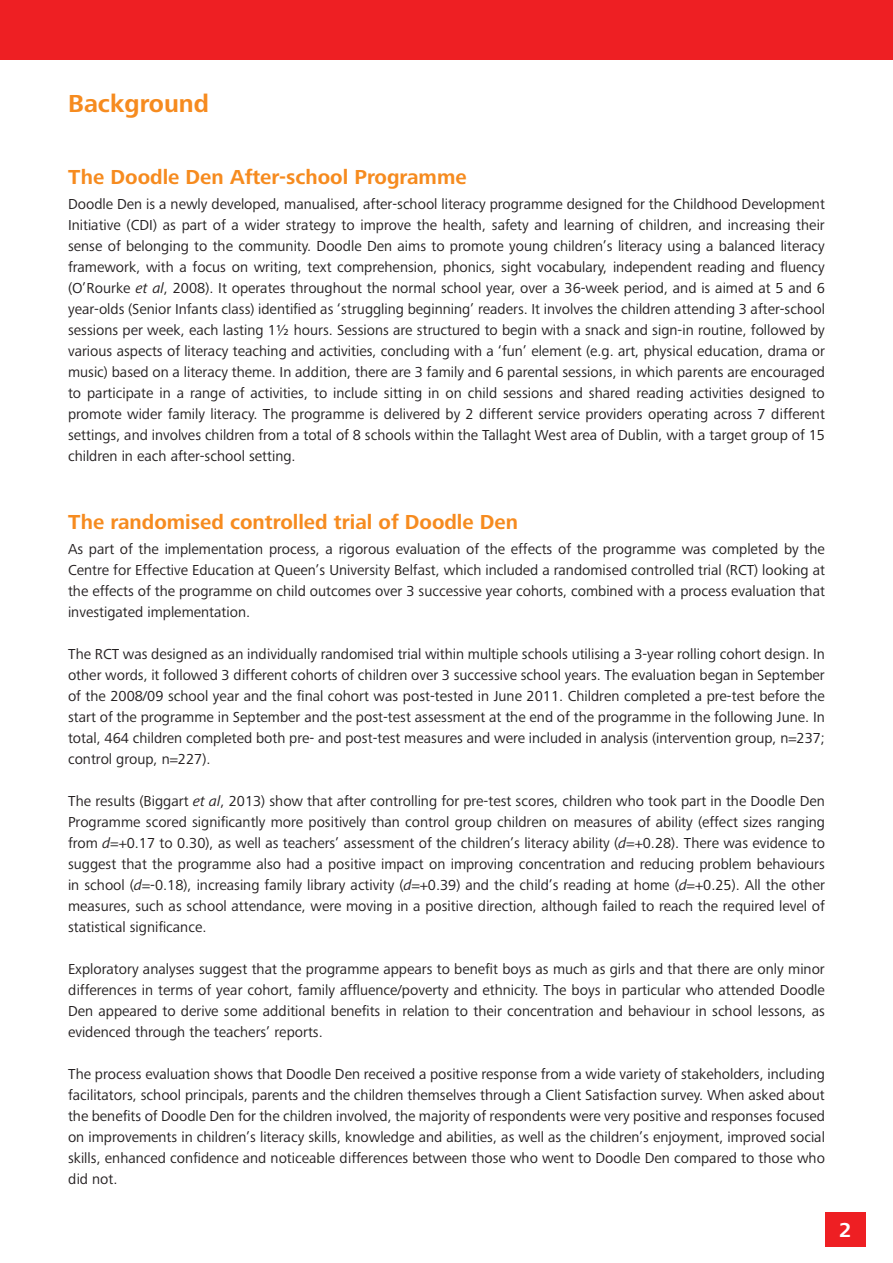
<style>
.page{position:relative;width:893px;height:1263px;background:#fff}
.page>*{position:absolute;margin:0;border:0;box-sizing:border-box;transform-origin:0 0}
.t1{font:700 25.5px "Frutiger Next Pro";color:#f68b1f}
.t2{font:700 21px "Frutiger Next Pro";color:#f68b1f}
.t3{font:700 21px "Frutiger Next Pro";color:#fff}
.t4{font:15px/21px "Frutiger Next Pro";color:#231f20;text-align:justify}
.s1{font-style:italic}
</style>
<div class="page">
<div style="left:825px;top:1212px;width:41px;height:35px;background:#ee1f23"></div>
<div style="left:0;top:0;width:893px;height:60px;background:#ee1f23"></div>
<h1 class="t1" style="left:68px;top:89px;width:142px">Background</h1>
<h2 class="t2" style="left:68px;top:165px;width:400px">The Doodle Den After-school Programme</h2>
<p class="t4" style="left:68px;top:193px;width:758px">Doodle Den is a newly developed, manualised, after-school literacy programme designed for the Childhood Development Initiative (CDI) as part of a wider strategy to improve the health, safety and learning of children, and increasing their sense of belonging to the community. Doodle Den aims to promote young children’s literacy using a balanced literacy framework, with a focus on writing, text comprehension, phonics, sight vocabulary, independent reading and fluency (O’Rourke <span class="s1">et al</span>, 2008). It operates throughout the normal school year, over a 36-week period, and is aimed at 5 and 6 year-olds (Senior Infants class) identified as ‘struggling beginning’ readers. It involves the children attending 3 after-school sessions per week, each lasting 1½ hours. Sessions are structured to begin with a snack and sign-in routine, followed by various aspects of literacy teaching and activities, concluding with a ‘fun’ element (e.g. art, physical education, drama or music) based on a literacy theme. In addition, there are 3 family and 6 parental sessions, in which parents are encouraged to participate in a range of activities, to include sitting in on child sessions and shared reading activities designed to promote wider family literacy. The programme is delivered by 2 different service providers operating across 7 different settings, and involves children from a total of 8 schools within the Tallaght West area of Dublin, with a target group of 15 children in each after-school setting.</p>
<h2 class="t2" style="left:68px;top:509px;width:452px">The randomised controlled trial of Doodle Den</h2>
<p class="t4" style="left:68px;top:538px;width:758px">As part of the implementation process, a rigorous evaluation of the effects of the programme was completed by the Centre for Effective Education at Queen’s University Belfast, which included a randomised controlled trial (RCT) looking at the effects of the programme on child outcomes over 3 successive year cohorts, combined with a process evaluation that investigated implementation.</p>
<p class="t4" style="left:68px;top:643px;width:758px">The RCT was designed as an individually randomised trial within multiple schools utilising a 3-year rolling cohort design. In other words, it followed 3 different cohorts of children over 3 successive school years. The evaluation began in September of the 2008/09 school year and the final cohort was post-tested in June 2011. Children completed a pre-test before the start of the programme in September and the post-test assessment at the end of the programme in the following June. In total, 464 children completed both pre- and post-test measures and were included in analysis (intervention group, n=237; control group, n=227).</p>
<p class="t4" style="left:68px;top:790px;width:758px">The results (Biggart <span class="s1">et al</span>, 2013) show that after controlling for pre-test scores, children who took part in the Doodle Den Programme scored significantly more positively than control group children on measures of ability (effect sizes ranging from <span class="s1">d=</span>+0.17 to 0.30), as well as teachers’ assessment of the children’s literacy ability (<span class="s1">d=</span>+0.28). There was evidence to suggest that the programme also had a positive impact on improving concentration and reducing problem behaviours in school (<span class="s1">d=</span>-0.18), increasing family library activity (<span class="s1">d=</span>+0.39) and the child’s reading at home (<span class="s1">d=</span>+0.25). All the other measures, such as school attendance, were moving in a positive direction, although failed to reach the required level of statistical significance.</p>
<p class="t4" style="left:68px;top:958px;width:758px">Exploratory analyses suggest that the programme appears to benefit boys as much as girls and that there are only minor differences in terms of year cohort, family affluence/poverty and ethnicity. The boys in particular who attended Doodle Den appeared to derive some additional benefits in relation to their concentration and behaviour in school lessons, as evidenced through the teachers’ reports.</p>
<p class="t4" style="left:68px;top:1063px;width:758px">The process evaluation shows that Doodle Den received a positive response from a wide variety of stakeholders, including facilitators, school principals, parents and the children themselves through a Client Satisfaction survey. When asked about the benefits of Doodle Den for the children involved, the majority of respondents were very positive and responses focused on improvements in children’s literacy skills, knowledge and abilities, as well as the children’s enjoyment, improved social skills, enhanced confidence and noticeable differences between those who went to Doodle Den compared to those who did not.</p>
<h2 class="t3" style="left:839px;top:1217px;width:14px">2</h2>
</div>
